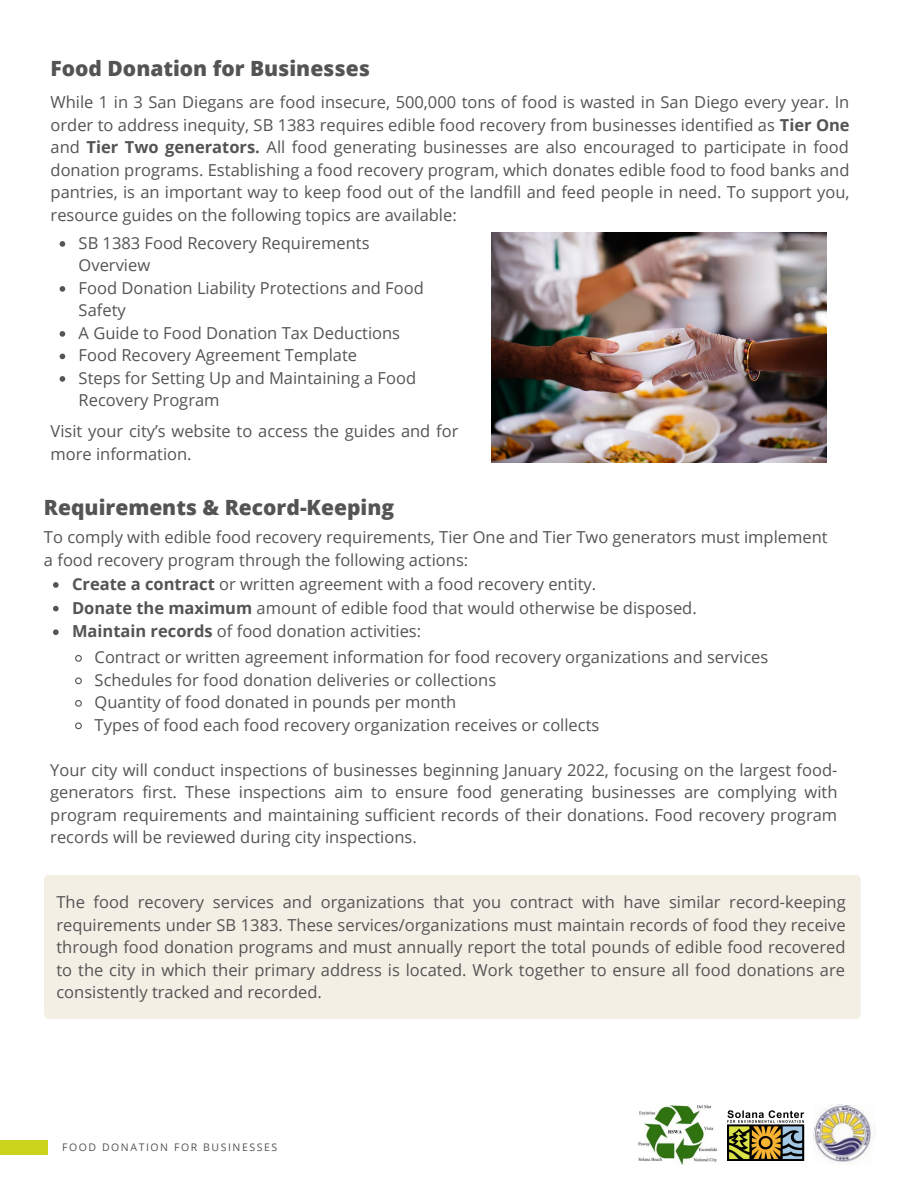
<style>
.page{position:relative;width:918px;height:1188px;background:#fff}
.page>*{position:absolute;margin:0;border:0;box-sizing:border-box;transform-origin:0 0}
.t1{font:800 21px "Open Sans";color:#545454}
.t2{font:16.5px/22.5px "Open Sans";color:#545454}
.t3{font:10.5px "Open Sans";letter-spacing:.15em;color:#545454}
.s1{font-weight:700}
</style>
<div class="page">
<div style="left:0;top:1140px;width:48px;height:14px;background:#ccd41c"></div>
<img style="left:728px;top:1110px;width:76px;height:51px">
<img style="left:639px;top:1106px;width:77px;height:58px">
<img style="left:491px;top:233px;width:335px;height:229px">
<svg style="left:60px;top:241px;width:5px;height:6px"></svg>
<svg style="left:60px;top:286px;width:5px;height:6px"></svg>
<svg style="left:60px;top:331px;width:5px;height:6px"></svg>
<svg style="left:60px;top:354px;width:5px;height:5px"></svg>
<svg style="left:60px;top:376px;width:5px;height:6px"></svg>
<div style="left:44px;top:875px;width:817px;height:144px;background:#f4efe5;border-radius:5px"></div>
<svg style="left:75px;top:655px;width:7px;height:7px"></svg>
<svg style="left:75px;top:677px;width:7px;height:8px"></svg>
<svg style="left:75px;top:700px;width:7px;height:7px"></svg>
<svg style="left:75px;top:722px;width:7px;height:8px"></svg>
<svg style="left:53px;top:582px;width:6px;height:6px"></svg>
<svg style="left:53px;top:606px;width:6px;height:5px"></svg>
<svg style="left:53px;top:629px;width:6px;height:6px"></svg>
<img style="left:813px;top:1104px;width:58px;height:61px">
<p class="t1" style="left:51px;top:54px;width:321px">Food Donation for Businesses</p>
<p class="t2" style="left:51px;top:90px;width:801px;text-align:justify">While 1 in 3 San Diegans are food insecure, 500,000 tons of food is wasted in San Diego every year. In order to address inequity, SB 1383 requires edible food recovery from businesses identified as <span class="s1">Tier One </span>and <span class="s1">Tier Two generators.</span> All food generating businesses are also encouraged to participate in food donation programs. Establishing a food recovery program, which donates edible food to food banks and pantries, is an important way to keep food out of the landfill and feed people in need. To support you, resource guides on the following topics are available:</p>
<p class="t2" style="left:79px;top:231px;width:292px">SB 1383 Food Recovery Requirements<br>Overview</p>
<p class="t2" style="left:79px;top:276px;width:347px">Food Donation Liability Protections and Food<br>Safety</p>
<p class="t2" style="left:79px;top:321px;width:323px">A Guide to Food Donation Tax Deductions</p>
<p class="t2" style="left:79px;top:344px;width:280px">Food Recovery Agreement Template</p>
<p class="t2" style="left:79px;top:366px;width:339px">Steps for Setting Up and Maintaining a Food<br>Recovery Program</p>
<p class="t2" style="left:51px;top:420px;width:409px">Visit your city’s website to access the guides and for more information.</p>
<p class="t1" style="left:44px;top:493px;width:352px">Requirements &amp; Record-Keeping</p>
<p class="t2" style="left:44px;top:525px;width:785px;line-height:23.7px">To comply with edible food recovery requirements, Tier One and Tier Two generators must implement a food recovery program through the following actions:</p>
<p class="t2" style="left:72px;top:572px;width:526px"><span class="s1">Create a contract</span> or written agreement with a food recovery entity.</p>
<p class="t2" style="left:72px;top:596px;width:626px"><span class="s1">Donate the maximum</span> amount of edible food that would otherwise be disposed.</p>
<p class="t2" style="left:72px;top:620px;width:351px"><span class="s1">Maintain records</span> of food donation activities:</p>
<p class="t2" style="left:95px;top:646px;width:675px">Contract or written agreement information for food recovery organizations and services</p>
<p class="t2" style="left:95px;top:668px;width:403px">Schedules for food donation deliveries or collections</p>
<p class="t2" style="left:95px;top:691px;width:363px">Quantity of food donated in pounds per month</p>
<p class="t2" style="left:95px;top:713px;width:506px">Types of food each food recovery organization receives or collects</p>
<p class="t2" style="left:50px;top:758px;width:789px;text-align:justify">Your city will conduct inspections of businesses beginning January 2022, focusing on the largest food&shy;generators first. These inspections aim to ensure food generating businesses are complying with program requirements and maintaining sufficient records of their donations. Food recovery program records will be reviewed during city inspections.</p>
<p class="t2" style="left:56px;top:891px;width:791px;text-align:justify">The food recovery services and organizations that you contract with have similar record-keeping requirements under SB 1383. These services/organizations must maintain records of food they receive through food donation programs and must annually report the total pounds of edible food recovered to the city in which their primary address is located. Work together to ensure all food donations are consistently tracked and recorded.</p>
<p class="t3" style="left:62px;top:1140px;width:217px">FOOD DONATION FOR BUSINESSES</p>
</div>
